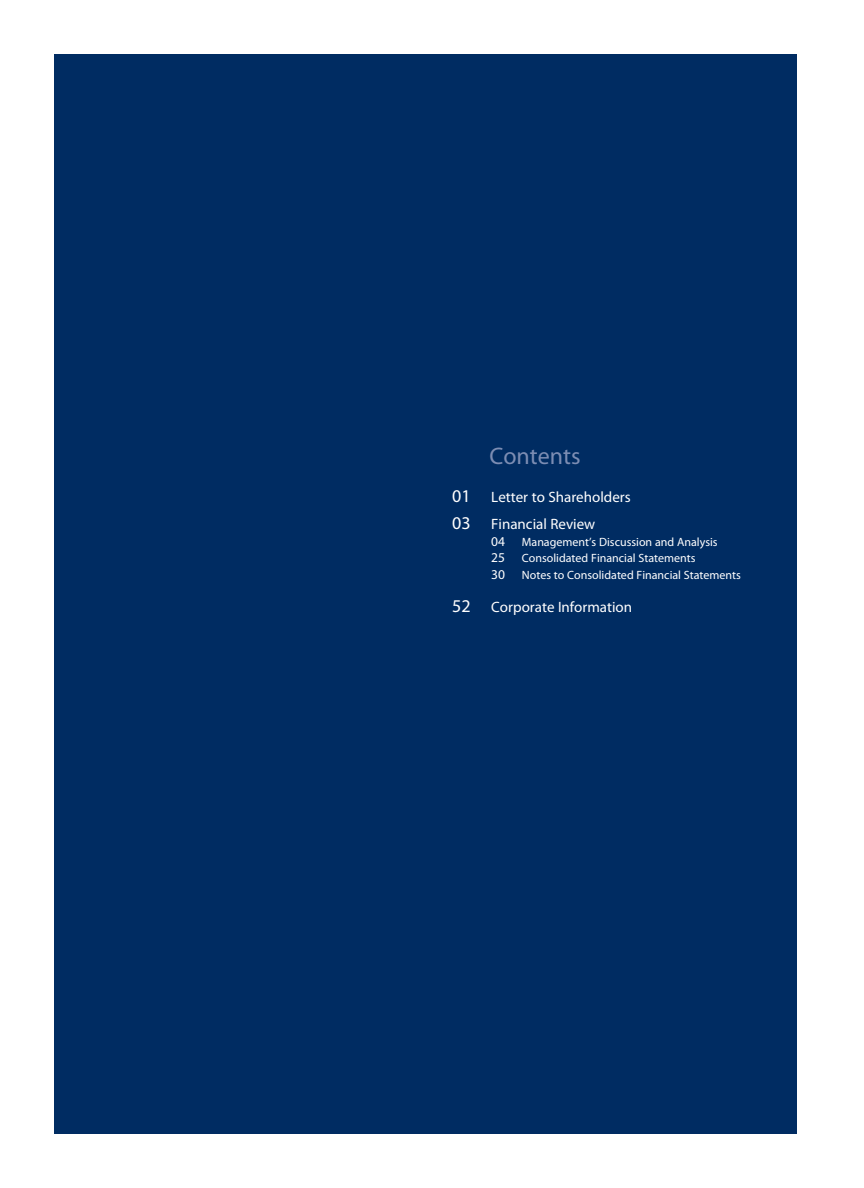
<style>
.page{position:relative;width:864px;height:1188px;background:#fff}
.page>*{position:absolute;margin:0;border:0;box-sizing:border-box;transform-origin:0 0}
.t1{font:24px "Myriad Pro";color:#7c8db3}
.t2{font:15px/27px "Myriad Pro";color:#fff}
.t3{font:12px/16.5px "Myriad Pro";color:#fff}
.s1{font-size:18px}
.s2{font-size:13.5px}
</style>
<div class="page">
<div style="left:54px;top:54px;width:742px;height:1080px;background:#002c62"></div>
<h1 class="t1" style="left:490px;top:446px;width:93px">Contents</h1>
<p class="t2" style="left:452px;top:485px;width:180px"><span class="s1">01</span> Letter to Shareholders<br><span class="s1">03</span> Financial Review</p>
<p class="t3" style="left:491px;top:535px;width:251px"><span class="s2">04</span> Management’s Discussion and Analysis<br><span class="s2">25</span> Consolidated Financial Statements<br><span class="s2">30</span> Notes to Consolidated Financial Statements</p>
<p class="t2" style="left:452px;top:595px;width:181px"><span class="s1">52</span> Corporate Information</p>
</div>
